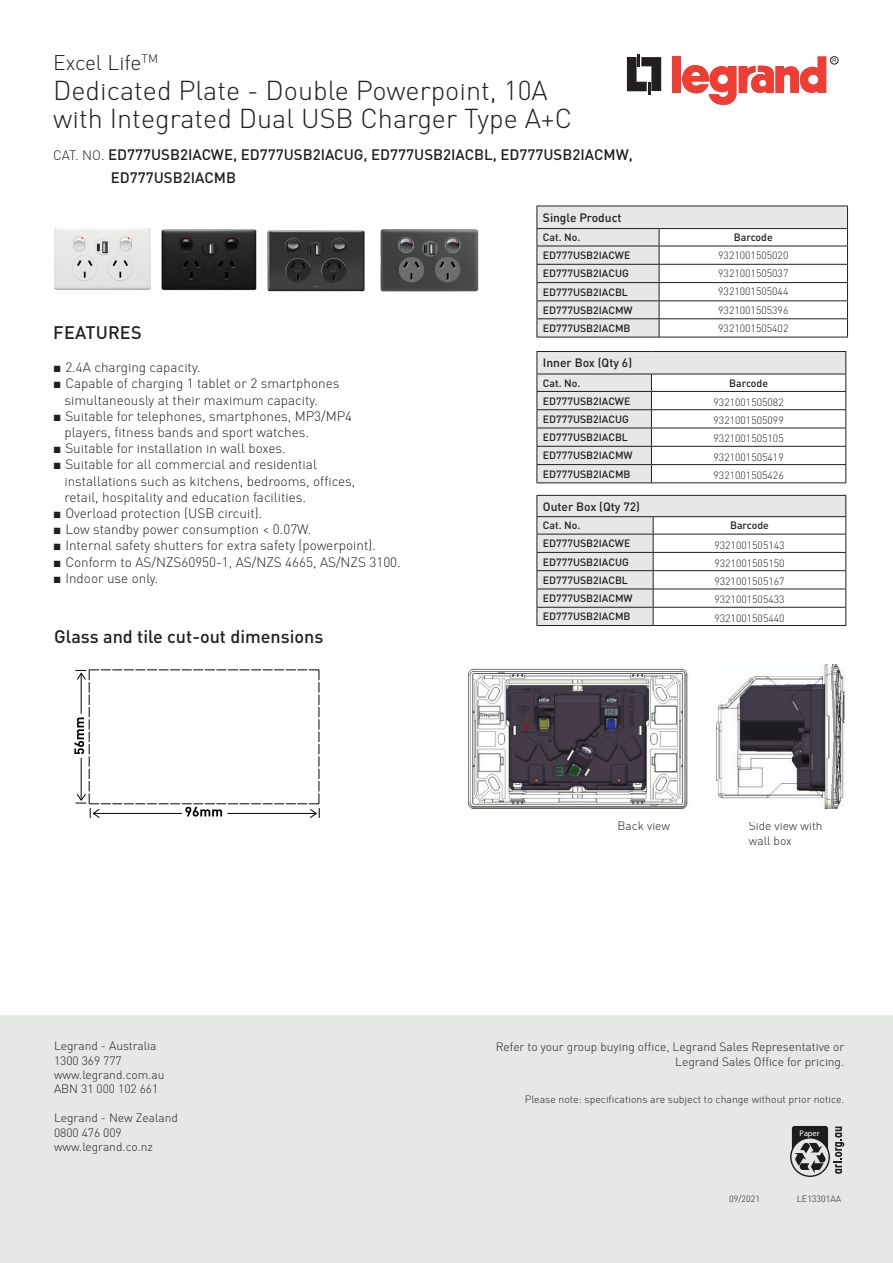
<style>
.page{position:relative;width:893px;height:1263px;background:#fff}
.page>*{position:absolute;margin:0;border:0;box-sizing:border-box;transform-origin:0 0}
.t1{font:300 27px "DIN Pro";color:#231f20}
.t2{font:300 21px "DIN Pro";color:#231f20}
.t3{font:500 18px "DIN Pro";color:#231f20}
.t4{font:500 15px "DIN Pro";color:#231f20}
.t5{font:300 13.5px "DIN Pro";color:#231f20}
.t6{font:300 12px "DIN Pro";color:#231f20}
.t7{font:500 12px "DIN Pro";color:#231f20}
.t8{font:300 10.5px "DIN Pro";color:#231f20}
.t9{font:500 10.5px "DIN Pro";color:#231f20}
.t10{font:300 9px "DIN Pro";color:#231f20}
.t11{font:600 condensed 8.25px "ITC Avant Garde Std";color:#fff}
.s1{font-weight:300;font-size:13.5px}
.s2{font-family:"Arial Narrow";font-weight:400}
</style>
<div class="page">
<div style="left:0;top:897px;width:893px;height:366px;background:#e5e8e5"></div>
<svg style="left:627px;top:54px;width:34px;height:40px"></svg>
<div style="left:673px;top:56px;width:8px;height:37px;background:#ee3e34"></div>
<svg style="left:682px;top:57px;width:144px;height:48px"></svg>
<div style="left:830px;top:56px;width:8px;height:8px;border:1px solid #231f20;border-radius:50%"></div>
<svg style="left:537px;top:206px;width:311px;height:131px"></svg>
<hr style="left:537px;top:337px;width:122px;height:1px;background:#231f20">
<hr style="left:659px;top:337px;width:189px;height:1px;background:#231f20">
<svg style="left:537px;top:351px;width:309px;height:131px"></svg>
<hr style="left:537px;top:482px;width:114px;height:1px;background:#231f20">
<hr style="left:651px;top:482px;width:195px;height:1px;background:#231f20">
<svg style="left:537px;top:495px;width:309px;height:130px"></svg>
<hr style="left:537px;top:625px;width:116px;height:1px;background:#231f20">
<hr style="left:653px;top:625px;width:193px;height:1px;background:#231f20">
<div style="left:0;top:897px;width:893px;height:118px;background:#fff"></div>
<svg style="left:790px;top:1126px;width:54px;height:51px"></svg>
<svg style="left:74px;top:670px;width:246px;height:148px"></svg>
<img style="left:54px;top:228px;width:63px;height:62px">
<img style="left:117px;top:228px;width:140px;height:63px">
<img style="left:380px;top:229px;width:99px;height:63px">
<img style="left:468px;top:668px;width:220px;height:142px">
<img style="left:716px;top:664px;width:129px;height:144px">
<img style="left:267px;top:230px;width:98px;height:62px">
<p class="t2" style="left:53px;top:49px;width:106px">Excel Life<sup>TM</sup></p>
<p class="t1" style="left:53px;top:73px;width:496px">Dedicated Plate - Double Powerpoint, 10A</p>
<p class="t1" style="left:53px;top:101px;width:520px">with Integrated Dual USB Charger Type A+C</p>
<p class="t4" style="left:53px;top:145px;width:581px"><span class="s1">CAT. NO.</span> ED777USB2IACWE, ED777USB2IACUG, ED777USB2IACBL, ED777USB2IACMW,</p>
<p class="t4" style="left:111px;top:168px;width:127px">ED777USB2IACMB</p>
<p class="t3" style="left:53px;top:321px;width:90px">FEATURES</p>
<p class="t5" style="left:54px;top:359px;width:148px"><span class="s2">■</span> 2.4A charging capacity.</p>
<p class="t5" style="left:54px;top:375px;width:287px"><span class="s2">■</span> Capable of charging 1 tablet or 2 smartphones</p>
<p class="t5" style="left:64px;top:391px;width:255px">simultaneously at their maximum capacity.</p>
<p class="t5" style="left:54px;top:407px;width:300px"><span class="s2">■</span> Suitable for telephones, smartphones, MP3/MP4</p>
<p class="t5" style="left:64px;top:424px;width:246px">players, fitness bands and sport watches.</p>
<p class="t5" style="left:54px;top:440px;width:233px"><span class="s2">■</span> Suitable for installation in wall boxes.</p>
<p class="t5" style="left:54px;top:456px;width:264px"><span class="s2">■</span> Suitable for all commercial and residential</p>
<p class="t5" style="left:64px;top:472px;width:292px">installations such as kitchens, bedrooms, offices,</p>
<p class="t5" style="left:64px;top:488px;width:243px">retail, hospitality and education facilities.</p>
<p class="t5" style="left:54px;top:505px;width:210px"><span class="s2">■</span> Overload protection (USB circuit).</p>
<p class="t5" style="left:54px;top:521px;width:259px"><span class="s2">■</span> Low standby power consumption &lt; 0.07W.</p>
<p class="t5" style="left:54px;top:537px;width:323px"><span class="s2">■</span> Internal safety shutters for extra safety (powerpoint).</p>
<p class="t5" style="left:54px;top:553px;width:348px"><span class="s2">■</span> Conform to AS/NZS60950-1, AS/NZS 4665, AS/NZS 3100.</p>
<p class="t5" style="left:54px;top:569px;width:106px"><span class="s2">■</span> Indoor use only.</p>
<p class="t3" style="left:54px;top:624px;width:271px">Glass and tile cut-out dimensions</p>
<p class="t6" style="left:54px;top:1038px;width:104px">Legrand - Australia</p>
<p class="t6" style="left:54px;top:1053px;width:69px">1300 369 777</p>
<p class="t6" style="left:54px;top:1067px;width:112px">www.legrand.com.au</p>
<p class="t6" style="left:54px;top:1082px;width:106px">ABN 31 000 102 661</p>
<p class="t6" style="left:54px;top:1110px;width:125px">Legrand - New Zealand</p>
<p class="t6" style="left:54px;top:1125px;width:69px">0800 476 009</p>
<p class="t6" style="left:54px;top:1139px;width:100px">www.legrand.co.nz</p>
<p class="t7" style="left:543px;top:210px;width:80px">Single Product</p>
<p class="t9" style="left:543px;top:231px;width:39px">Cat. No.</p>
<p class="t9" style="left:734px;top:231px;width:40px">Barcode</p>
<p class="t9" style="left:543px;top:249px;width:89px">ED777USB2IACWE</p>
<p class="t8" style="left:718px;top:249px;width:72px">9321001505020</p>
<p class="t9" style="left:543px;top:267px;width:87px">ED777USB2IACUG</p>
<p class="t8" style="left:718px;top:267px;width:72px">9321001505037</p>
<p class="t9" style="left:543px;top:285px;width:87px">ED777USB2IACBL</p>
<p class="t8" style="left:718px;top:285px;width:72px">9321001505044</p>
<p class="t9" style="left:543px;top:303px;width:91px">ED777USB2IACMW</p>
<p class="t8" style="left:718px;top:303px;width:72px">9321001505396</p>
<p class="t9" style="left:543px;top:321px;width:89px">ED777USB2IACMB</p>
<p class="t8" style="left:718px;top:321px;width:72px">9321001505402</p>
<p class="t7" style="left:543px;top:355px;width:91px">Inner Box (Qty 6)</p>
<p class="t9" style="left:543px;top:376px;width:39px">Cat. No.</p>
<p class="t9" style="left:729px;top:376px;width:40px">Barcode</p>
<p class="t9" style="left:543px;top:394px;width:89px">ED777USB2IACWE</p>
<p class="t8" style="left:714px;top:395px;width:72px">9321001505082</p>
<p class="t9" style="left:543px;top:412px;width:87px">ED777USB2IACUG</p>
<p class="t8" style="left:714px;top:414px;width:72px">9321001505099</p>
<p class="t9" style="left:543px;top:431px;width:87px">ED777USB2IACBL</p>
<p class="t8" style="left:714px;top:432px;width:72px">9321001505105</p>
<p class="t9" style="left:543px;top:449px;width:91px">ED777USB2IACMW</p>
<p class="t8" style="left:714px;top:450px;width:72px">9321001505419</p>
<p class="t9" style="left:543px;top:467px;width:89px">ED777USB2IACMB</p>
<p class="t8" style="left:714px;top:469px;width:72px">9321001505426</p>
<p class="t7" style="left:543px;top:498px;width:99px">Outer Box (Qty 72)</p>
<p class="t9" style="left:543px;top:519px;width:39px">Cat. No.</p>
<p class="t9" style="left:730px;top:519px;width:40px">Barcode</p>
<p class="t9" style="left:543px;top:537px;width:89px">ED777USB2IACWE</p>
<p class="t8" style="left:714px;top:538px;width:72px">9321001505143</p>
<p class="t9" style="left:543px;top:555px;width:87px">ED777USB2IACUG</p>
<p class="t8" style="left:714px;top:556px;width:72px">9321001505150</p>
<p class="t9" style="left:543px;top:573px;width:87px">ED777USB2IACBL</p>
<p class="t8" style="left:714px;top:575px;width:72px">9321001505167</p>
<p class="t9" style="left:543px;top:591px;width:91px">ED777USB2IACMW</p>
<p class="t8" style="left:714px;top:593px;width:72px">9321001505433</p>
<p class="t9" style="left:543px;top:610px;width:89px">ED777USB2IACMB</p>
<p class="t8" style="left:714px;top:611px;width:72px">9321001505440</p>
<p class="t6" style="left:618px;top:819px;width:54px">Back view</p>
<p class="t6" style="left:749px;top:819px;width:75px">Side view with</p>
<p class="t6" style="left:749px;top:833px;width:44px">wall box</p>
<p class="t6" style="left:496px;top:1039px;width:350px">Refer to your group buying office, Legrand Sales Representative or</p>
<p class="t6" style="left:675px;top:1054px;width:171px">Legrand Sales Office for pricing.</p>
<p class="t8" style="left:525px;top:1093px;width:321px">Please note: specifications are subject to change without prior notice.</p>
<p class="t11" style="left:800px;top:1128px;width:21px">Paper</p>
<p class="t10" style="left:729px;top:1193px;width:32px">09/2021</p>
<p class="t10" style="left:797px;top:1193px;width:46px">LE13301AA</p>
</div>
